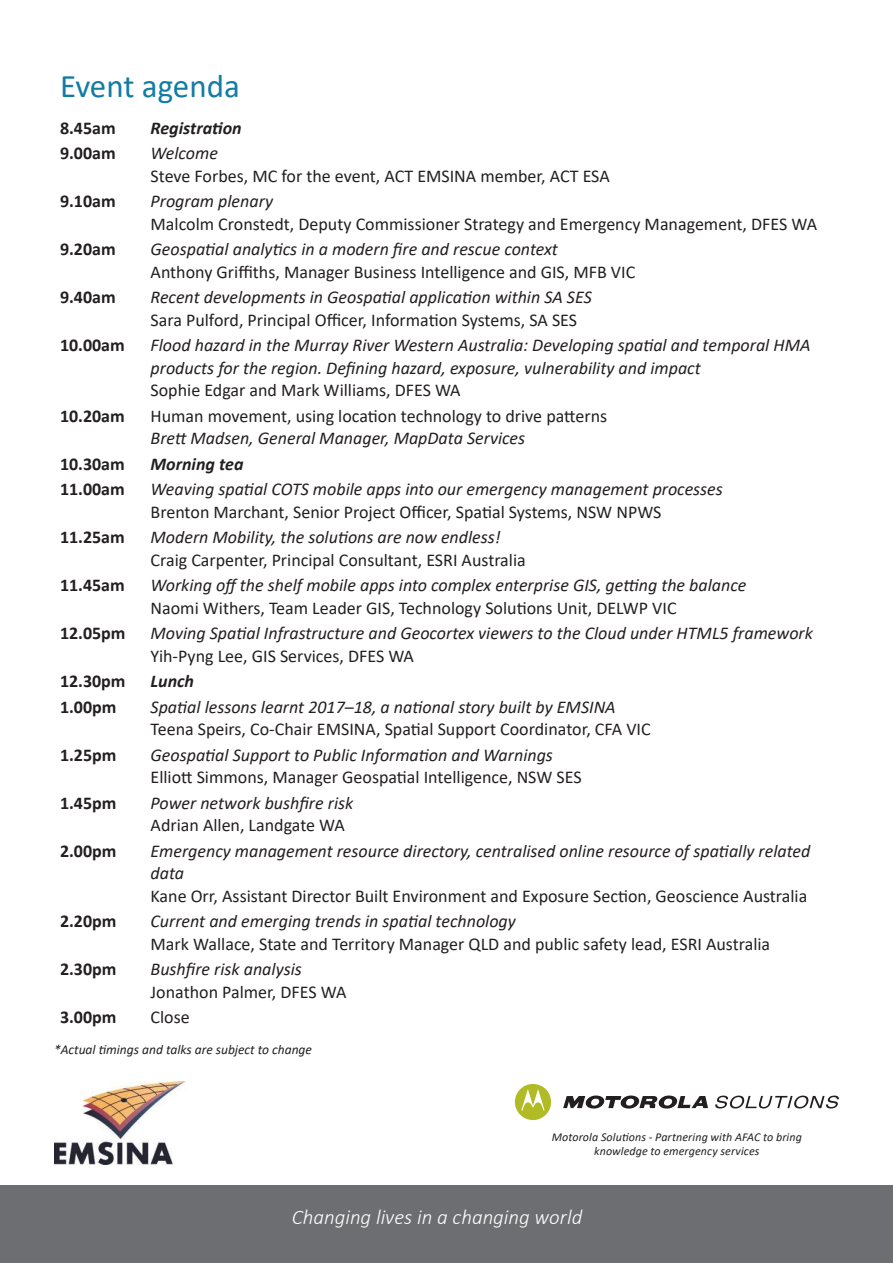
<style>
.page{position:relative;width:893px;height:1263px;background:#fff}
.page>*{position:absolute;margin:0;border:0;box-sizing:border-box;transform-origin:0 0}
.t1{font:33px "Calibri";color:#117ca4}
.t2{font:italic 300 21px "Calibri";color:#fff}
.t3{font:italic 18px/22.5px "Calibri";color:#231f20}
.t4{font:18px "Calibri";color:#231f20}
.t5{font:700 18px "Calibri";color:#231f20}
.t6{font:italic 700 18px "Calibri";color:#231f20}
.t7{font:italic 13.5px "Calibri";color:#231f20}
.t8{font:italic 12px/14.2px "Calibri";letter-spacing:.01em;color:#231f20;text-align:center}
</style>
<div class="page">
<div style="left:0;top:1186px;width:893px;height:77px;background:#6d6e71"></div>
<img style="left:55px;top:1082px;width:131px;height:82px">
<svg style="left:563px;top:1095px;width:145px;height:14px"></svg>
<svg style="left:515px;top:1084px;width:36px;height:36px"></svg>
<svg style="left:715px;top:1095px;width:124px;height:13px"></svg>
<h1 class="t1" style="left:60px;top:63px;width:181px">Event agenda</h1>
<p class="t5" style="left:60px;top:121px;width:57px">8.45am</p>
<p class="t6" style="left:151px;top:115px;width:93px">Registration</p>
<p class="t5" style="left:60px;top:147px;width:57px">9.00am</p>
<p class="t3" style="left:151px;top:141px;width:69px">Welcome</p>
<p class="t4" style="left:151px;top:163px;width:461px">Steve Forbes, MC for the event, ACT EMSINA member, ACT ESA</p>
<p class="t5" style="left:60px;top:195px;width:57px">9.10am</p>
<p class="t3" style="left:151px;top:189px;width:124px">Program plenary</p>
<p class="t4" style="left:151px;top:211px;width:668px">Malcolm Cronstedt, Deputy Commissioner Strategy and Emergency Management, DFES WA</p>
<p class="t5" style="left:60px;top:243px;width:57px">9.20am</p>
<p class="t3" style="left:151px;top:237px;width:409px">Geospatial analytics in a modern fire and rescue context</p>
<p class="t4" style="left:151px;top:259px;width:486px">Anthony Griffiths, Manager Business Intelligence and GIS, MFB VIC</p>
<p class="t5" style="left:60px;top:291px;width:57px">9.40am</p>
<p class="t3" style="left:151px;top:285px;width:443px">Recent developments in Geospatial application within SA SES</p>
<p class="t4" style="left:151px;top:307px;width:428px">Sara Pulford, Principal Officer, Information Systems, SA SES</p>
<p class="t5" style="left:60px;top:339px;width:66px">10.00am</p>
<p class="t3" style="left:151px;top:333px;width:661px">Flood hazard in the Murray River Western Australia: Developing spatial and temporal HMA products for the region. Defining hazard, exposure, vulnerability and impact</p>
<p class="t4" style="left:151px;top:378px;width:312px">Sophie Edgar and Mark Williams, DFES WA</p>
<p class="t5" style="left:60px;top:409px;width:66px">10.20am</p>
<p class="t4" style="left:151px;top:403px;width:458px">Human movement, using location technology to drive patterns</p>
<p class="t3" style="left:151px;top:426px;width:376px">Brett Madsen, General Manager, MapData Services</p>
<p class="t5" style="left:60px;top:457px;width:66px">10.30am</p>
<p class="t6" style="left:151px;top:451px;width:94px">Morning tea</p>
<p class="t5" style="left:60px;top:483px;width:66px">11.00am</p>
<p class="t3" style="left:151px;top:477px;width:574px">Weaving spatial COTS mobile apps into our emergency management processes</p>
<p class="t4" style="left:151px;top:499px;width:512px">Brenton Marchant, Senior Project Officer, Spatial Systems, NSW NPWS</p>
<p class="t5" style="left:60px;top:531px;width:66px">11.25am</p>
<p class="t3" style="left:151px;top:525px;width:352px">Modern Mobility, the solutions are now endless!</p>
<p class="t4" style="left:151px;top:547px;width:377px">Craig Carpenter, Principal Consultant, ESRI Australia</p>
<p class="t5" style="left:60px;top:579px;width:66px">11.45am</p>
<p class="t3" style="left:151px;top:573px;width:597px">Working off the shelf mobile apps into complex enterprise GIS, getting the balance</p>
<p class="t4" style="left:151px;top:595px;width:528px">Naomi Withers, Team Leader GIS, Technology Solutions Unit, DELWP VIC</p>
<p class="t5" style="left:60px;top:627px;width:67px">12.05pm</p>
<p class="t3" style="left:151px;top:621px;width:664px">Moving Spatial Infrastructure and Geocortex viewers to the Cloud under HTML5 framework</p>
<p class="t4" style="left:151px;top:643px;width:265px">Yih-Pyng Lee, GIS Services, DFES WA</p>
<p class="t5" style="left:60px;top:675px;width:67px">12.30pm</p>
<p class="t6" style="left:151px;top:668px;width:45px">Lunch</p>
<p class="t5" style="left:60px;top:700px;width:58px">1.00pm</p>
<p class="t3" style="left:151px;top:695px;width:467px">Spatial lessons learnt 2017–18, a national story built by EMSINA</p>
<p class="t4" style="left:151px;top:717px;width:502px">Teena Speirs, Co-Chair EMSINA, Spatial Support Coordinator, CFA VIC</p>
<p class="t5" style="left:60px;top:748px;width:58px">1.25pm</p>
<p class="t3" style="left:151px;top:743px;width:404px">Geospatial Support to Public Information and Warnings</p>
<p class="t4" style="left:151px;top:765px;width:433px">Elliott Simmons, Manager Geospatial Intelligence, NSW SES</p>
<p class="t5" style="left:60px;top:796px;width:58px">1.45pm</p>
<p class="t3" style="left:151px;top:791px;width:204px">Power network bushfire risk</p>
<p class="t4" style="left:151px;top:813px;width:196px">Adrian Allen, Landgate WA</p>
<p class="t5" style="left:60px;top:844px;width:58px">2.00pm</p>
<p class="t3" style="left:151px;top:839px;width:661px">Emergency management resource directory, centralised online resource of spatially related data</p>
<p class="t4" style="left:151px;top:883px;width:658px">Kane Orr, Assistant Director Built Environment and Exposure Section, Geoscience Australia</p>
<p class="t5" style="left:60px;top:915px;width:58px">2.20pm</p>
<p class="t3" style="left:151px;top:909px;width:367px">Current and emerging trends in spatial technology</p>
<p class="t4" style="left:151px;top:931px;width:621px">Mark Wallace, State and Territory Manager QLD and public safety lead, ESRI Australia</p>
<p class="t5" style="left:60px;top:963px;width:58px">2.30pm</p>
<p class="t3" style="left:151px;top:957px;width:153px">Bushfire risk analysis</p>
<p class="t4" style="left:151px;top:979px;width:197px">Jonathon Palmer, DFES WA</p>
<p class="t5" style="left:60px;top:1011px;width:58px">3.00pm</p>
<p class="t4" style="left:151px;top:1005px;width:41px">Close</p>
<p class="t7" style="left:54px;top:1040px;width:259px">*Actual timings and talks are subject to change</p>
<p class="t8" style="left:552px;top:1129px;width:252px">Motorola Solutions - Partnering with AFAC to bring knowledge to emergency services</p>
<p class="t2" style="left:292px;top:1210px;width:292px">Changing lives in a changing world</p>
</div>
